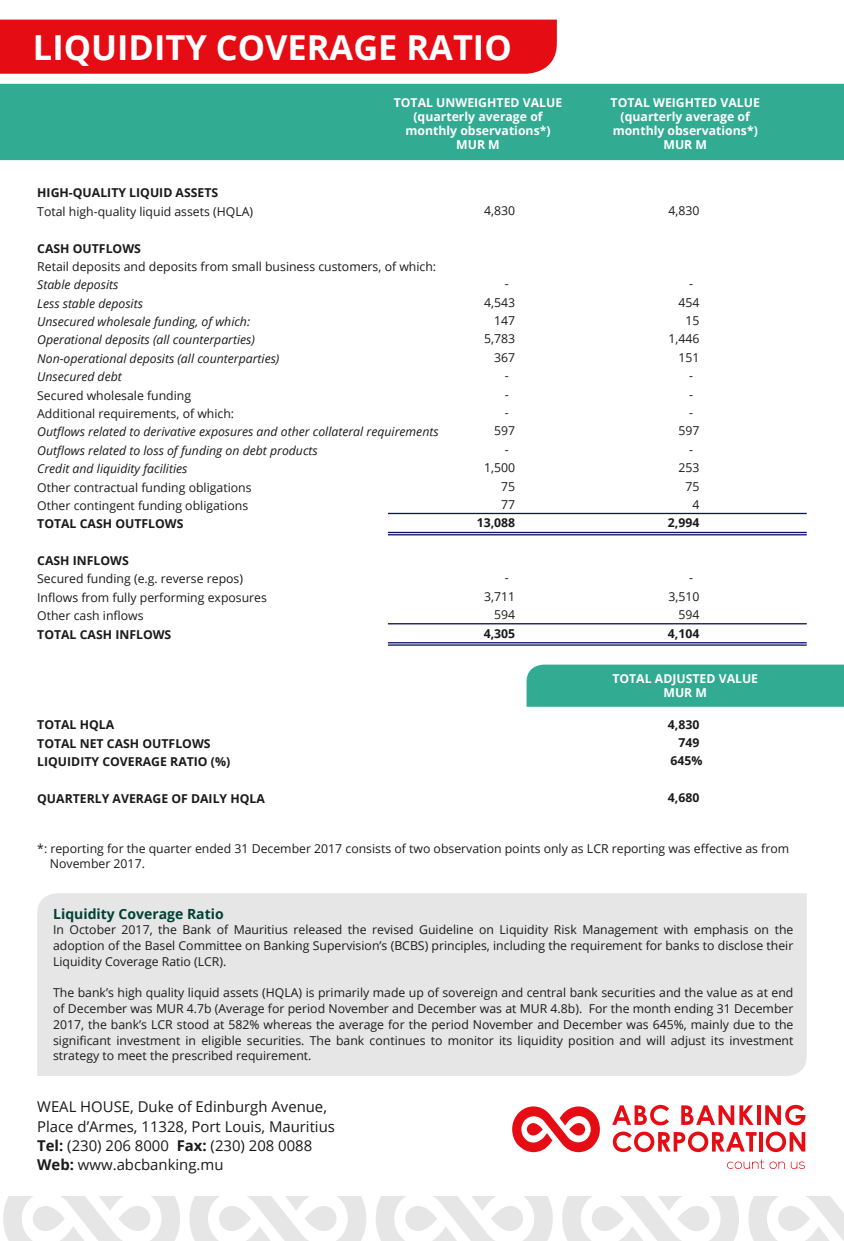
<style>
.page{position:relative;width:844px;height:1241px;background:#fff}
.page>*{position:absolute;margin:0;border:0;box-sizing:border-box;transform-origin:0 0}
.t1{font:700 34.48px "Open Sans";color:#fff}
.t2{font:14.88px/19.2px "Open Sans";color:#1a1a1a}
.t3{font:700 14px "Open Sans";color:#004035}
.t4{font:12.25px/15.8px "Open Sans";color:#1a1a1a}
.t5{font:italic 12.25px/18.4px "Open Sans";color:#1a1a1a}
.t6{font:700 12.25px/18.4px "Open Sans";color:#1a1a1a}
.t7{font:700 12.25px/14px "Open Sans";color:#fff;text-align:center}
.s1{font-weight:700}
</style>
<div class="page">
<hr style="left:388px;top:512px;width:418px;height:2px;background:#0c1364">
<hr style="left:388px;top:531px;width:418px;height:2px;background:#0c1364">
<hr style="left:388px;top:534px;width:418px;height:1px;background:#0c1364">
<hr style="left:388px;top:623px;width:418px;height:1px;background:#0c1364">
<hr style="left:388px;top:642px;width:418px;height:1px;background:#0c1364">
<hr style="left:388px;top:644px;width:418px;height:1px;background:#0c1364">
<svg style="left:3px;top:1196px;width:177px;height:44px"></svg>
<svg style="left:189px;top:1196px;width:177px;height:44px"></svg>
<svg style="left:376px;top:1196px;width:176px;height:44px"></svg>
<svg style="left:562px;top:1196px;width:177px;height:44px"></svg>
<svg style="left:748px;top:1196px;width:95px;height:44px"></svg>
<svg style="left:612px;top:1104px;width:57px;height:21px"></svg>
<svg style="left:681px;top:1105px;width:72px;height:19px"></svg>
<svg style="left:757px;top:1105px;width:3px;height:19px"></svg>
<svg style="left:765px;top:1104px;width:40px;height:21px"></svg>
<svg style="left:612px;top:1131px;width:144px;height:20px"></svg>
<svg style="left:759px;top:1132px;width:3px;height:19px"></svg>
<svg style="left:765px;top:1131px;width:40px;height:20px"></svg>
<svg style="left:512px;top:1106px;width:87px;height:45px"></svg>
<svg style="left:727px;top:1159px;width:57px;height:9px"></svg>
<svg style="left:790px;top:1161px;width:14px;height:7px"></svg>
<div style="left:0;top:84px;width:843px;height:76px;background:#31ab91"></div>
<div style="left:526px;top:664px;width:317px;height:42px;background:#31ab91"></div>
<div style="left:37px;top:893px;width:769px;height:182px;background:#e6e6e6"></div>
<div style="left:0;top:20px;width:556px;height:54px;background:#e60c13"></div>
<h1 class="t1" style="left:33px;top:23px;width:480px">LIQUIDITY COVERAGE RATIO</h1>
<p class="t7" style="left:393px;top:95px;width:170px">TOTAL UNWEIGHTED VALUE (quarterly average of monthly observations*)<br>MUR M</p>
<p class="t6" style="left:37px;top:183px;width:182px">HIGH-QUALITY LIQUID ASSETS</p>
<p class="t4" style="left:37px;top:203px;width:217px">Total high-quality liquid assets (HQLA)</p>
<p class="t6" style="left:37px;top:238px;width:105px">CASH OUTFLOWS</p>
<p class="t4" style="left:37px;top:258px;width:400px">Retail deposits and deposits from small business customers, of which:</p>
<p class="t5" style="left:37px;top:275px;width:244px">Stable deposits<br>Less stable deposits<br>Unsecured wholesale funding, of which:<br>Operational deposits (all counterparties)<br>Non-operational deposits (all counterparties)<br>Unsecured debt</p>
<p class="t4" style="left:37px;top:385px;width:198px;line-height:18.4px">Secured wholesale funding<br>Additional requirements, of which:</p>
<p class="t5" style="left:37px;top:422px;width:403px">Outflows related to derivative exposures and other collateral requirements<br>Outflows related to loss of funding on debt products<br>Credit and liquidity facilities</p>
<p class="t4" style="left:37px;top:477px;width:216px;line-height:18.4px">Other contractual funding obligations<br>Other contingent funding obligations</p>
<p class="t6" style="left:37px;top:514px;width:148px">TOTAL CASH OUTFLOWS</p>
<p class="t6" style="left:37px;top:551px;width:93px">CASH INFLOWS</p>
<p class="t4" style="left:37px;top:569px;width:231px;line-height:18.4px">Secured funding (e.g. reverse repos)<br>Inflows from fully performing exposures<br>Other cash inflows</p>
<p class="t6" style="left:37px;top:624px;width:136px">TOTAL CASH INFLOWS</p>
<p class="t6" style="left:37px;top:715px;width:194px">TOTAL HQLA<br>TOTAL NET CASH OUTFLOWS<br>LIQUIDITY COVERAGE RATIO (%)</p>
<p class="t6" style="left:37px;top:788px;width:229px">QUARTERLY AVERAGE OF DAILY HQLA</p>
<p class="t4" style="left:484px;top:202px;width:33px">4,830</p>
<p class="t4" style="left:505px;top:275px;width:5px">-</p>
<p class="t4" style="left:484px;top:294px;width:33px">4,543</p>
<p class="t4" style="left:494px;top:312px;width:23px">147</p>
<p class="t4" style="left:484px;top:331px;width:33px">5,783</p>
<p class="t4" style="left:494px;top:349px;width:23px">367</p>
<p class="t4" style="left:505px;top:367px;width:5px">-</p>
<p class="t4" style="left:505px;top:386px;width:5px">-</p>
<p class="t4" style="left:505px;top:404px;width:5px">-</p>
<p class="t4" style="left:494px;top:422px;width:23px">597</p>
<p class="t4" style="left:505px;top:441px;width:5px">-</p>
<p class="t4" style="left:484px;top:459px;width:33px">1,500</p>
<p class="t4" style="left:501px;top:478px;width:16px">75</p>
<p class="t4" style="left:501px;top:496px;width:16px">77</p>
<p class="t6" style="left:476px;top:513px;width:40px">13,088</p>
<p class="t4" style="left:505px;top:569px;width:5px">-</p>
<p class="t4" style="left:484px;top:588px;width:33px">3,711</p>
<p class="t4" style="left:494px;top:606px;width:23px">594</p>
<p class="t6" style="left:483px;top:623px;width:33px">4,305</p>
<p class="t7" style="left:610px;top:95px;width:151px">TOTAL WEIGHTED VALUE (quarterly average of monthly observations*)<br>MUR M</p>
<p class="t4" style="left:668px;top:202px;width:33px">4,830</p>
<p class="t4" style="left:689px;top:275px;width:5px">-</p>
<p class="t4" style="left:678px;top:294px;width:23px">454</p>
<p class="t4" style="left:685px;top:312px;width:16px">15</p>
<p class="t4" style="left:668px;top:331px;width:33px">1,446</p>
<p class="t4" style="left:678px;top:349px;width:23px">151</p>
<p class="t4" style="left:689px;top:367px;width:5px">-</p>
<p class="t4" style="left:689px;top:386px;width:5px">-</p>
<p class="t4" style="left:689px;top:404px;width:5px">-</p>
<p class="t4" style="left:678px;top:422px;width:23px">597</p>
<p class="t4" style="left:689px;top:441px;width:5px">-</p>
<p class="t4" style="left:678px;top:459px;width:23px">253</p>
<p class="t4" style="left:685px;top:478px;width:16px">75</p>
<p class="t4" style="left:692px;top:496px;width:9px">4</p>
<p class="t6" style="left:667px;top:513px;width:33px">2,994</p>
<p class="t4" style="left:689px;top:569px;width:5px">-</p>
<p class="t4" style="left:668px;top:588px;width:33px">3,510</p>
<p class="t4" style="left:678px;top:606px;width:23px">594</p>
<p class="t6" style="left:667px;top:623px;width:33px">4,104</p>
<p class="t7" style="left:612px;top:671px;width:147px">TOTAL ADJUSTED VALUE<br>MUR M</p>
<p class="t6" style="left:667px;top:714px;width:36px;text-align:right">4,830<br>749<br>645%</p>
<p class="t6" style="left:667px;top:788px;width:33px">4,680</p>
<p class="t4" style="left:50px;top:839px;width:740px;text-indent:-13px">*: reporting for the quarter ended 31 December 2017 consists of two observation points only as LCR reporting was effective as from<br>November 2017.</p>
<p class="t3" style="left:53px;top:903px;width:172px">Liquidity Coverage Ratio</p>
<p class="t4" style="left:53px;top:921px;width:741px;text-align:justify">In October 2017, the Bank of Mauritius released the revised Guideline on Liquidity Risk Management with emphasis on the adoption of the Basel Committee on Banking Supervision’s (BCBS) principles, including the requirement for banks to disclose their Liquidity Coverage Ratio (LCR).</p>
<p class="t4" style="left:53px;top:984px;width:741px;text-align:justify">The bank’s high quality liquid assets (HQLA) is primarily made up of sovereign and central bank securities and the value as at end of December was MUR 4.7b (Average for period November and December was at MUR 4.8b). For the month ending 31 December 2017, the bank’s LCR stood at 582% whereas the average for the period November and December was 645%, mainly due to the significant investment in eligible securities. The bank continues to monitor its liquidity position and will adjust its investment strategy to meet the prescribed requirement.</p>
<p class="t2" style="left:37px;top:1096px;width:299px">WEAL HOUSE, Duke of Edinburgh Avenue, Place d’Armes, 11328, Port Louis, Mauritius <span class="s1">Tel:</span> (230) 206 8000 <span class="s1">Fax:</span> (230) 208 0088<br><span class="s1">Web:</span> www.abcbanking.mu</p>
</div>
